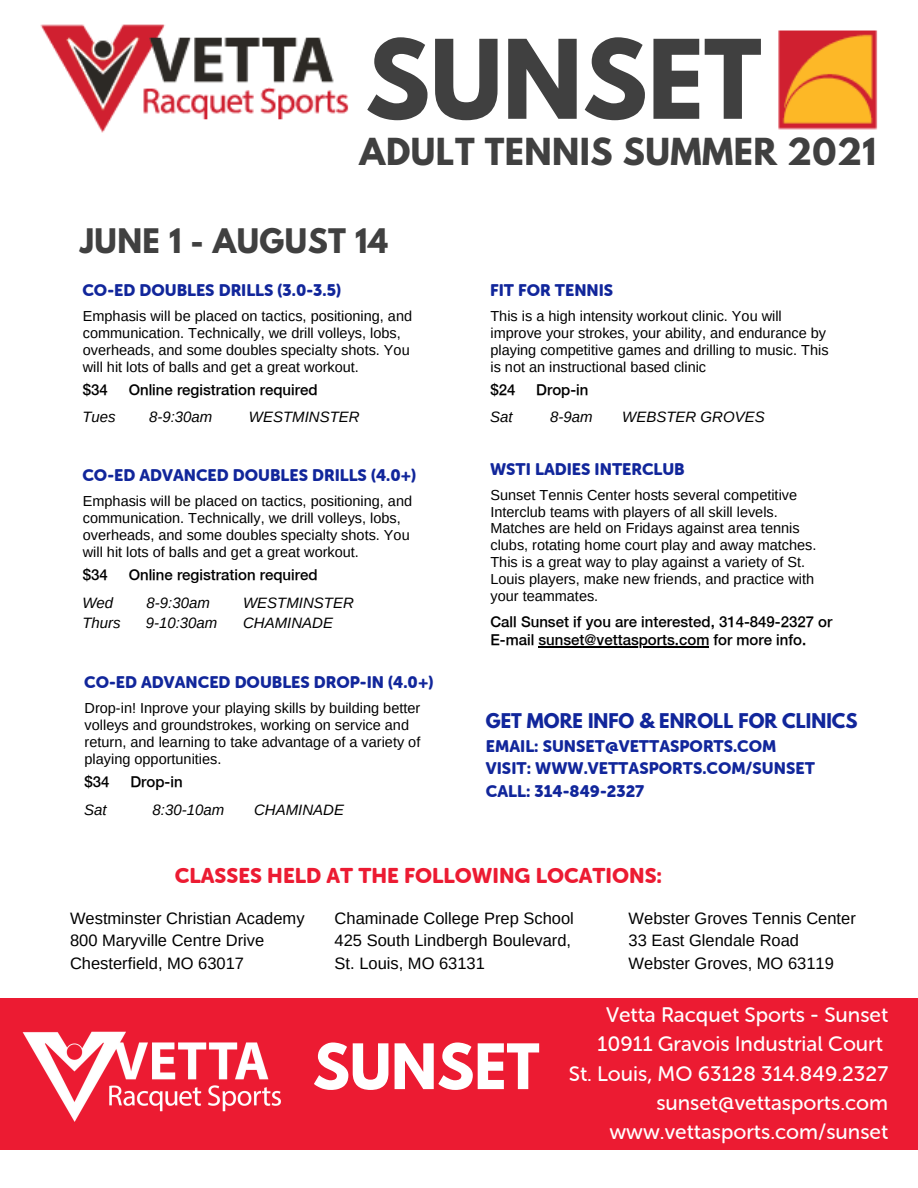
<style>
.page{position:relative;width:918px;height:1188px;background:#fff}
.page>*{position:absolute;margin:0;border:0;box-sizing:border-box;transform-origin:0 0}
.t1{font:700 97.05px "League Spartan";color:#404040}
.t2{font:700 55.5px "League Spartan";color:#fff}
.t3{font:700 33px "League Spartan";letter-spacing:.015em;color:#404040}
.t4{font:700 30px "League Spartan";letter-spacing:.015em;color:#404040}
.t5{font:21px "Museo Sans Rounded 500";color:#fff}
.t6{font:21px "Museo Sans Rounded 900";color:#ec1b32}
.t7{font:700 18px "League Spartan";color:#11269b}
.t8{font:16.5px "Arimo";color:#000}
.t9{font:16.5px "Museo Sans Rounded 900";color:#11269b}
.t10{font:500 15px/18px "Helvetica Neue";color:#000}
.t11{font:italic 15px "Arimo";color:#000}
.t12{font:14.55px/16.8px "Arimo";color:#000}
</style>
<div class="page">
<img style="left:40px;top:24px;width:838px;height:109px">
<hr style="left:539px;top:646px;width:170px;height:1px;background:#000">
<div style="left:0;top:998px;width:918px;height:152px;background:#ec1b32"></div>
<img style="left:22px;top:1031px;width:259px;height:91px">
<p class="t1" style="left:365px;top:31px;width:398px">SUNSET</p>
<p class="t3" style="left:360px;top:136px;width:518px">ADULT TENNIS SUMMER 2021</p>
<p class="t4" style="left:80px;top:226px;width:309px">JUNE 1 - AUGUST 14</p>
<p class="t9" style="left:82px;top:281px;width:260px">CO-ED DOUBLES DRILLS (3.0-3.5)</p>
<p class="t12" style="left:83px;top:307px;width:331px">Emphasis will be placed on tactics, positioning, and communication. Technically, we drill volleys, lobs,</p>
<p class="t12" style="left:83px;top:341px;width:328px">overheads, and some doubles specialty shots. You will hit lots of balls and get a great workout.</p>
<p class="t10" style="left:83px;top:380px;width:27px">$34</p>
<p class="t10" style="left:129px;top:380px;width:190px">Online registration required</p>
<p class="t11" style="left:82px;top:409px;width:35px">Tues</p>
<p class="t11" style="left:149px;top:409px;width:65px">8-9:30am</p>
<p class="t11" style="left:249px;top:409px;width:112px">WESTMINSTER</p>
<p class="t9" style="left:82px;top:466px;width:335px">CO-ED ADVANCED DOUBLES DRILLS (4.0+)</p>
<p class="t12" style="left:83px;top:493px;width:331px">Emphasis will be placed on tactics, positioning, and communication. Technically, we drill volleys, lobs,</p>
<p class="t12" style="left:83px;top:527px;width:328px">overheads, and some doubles specialty shots. You will hit lots of balls and get a great workout.</p>
<p class="t10" style="left:83px;top:566px;width:27px">$34</p>
<p class="t10" style="left:129px;top:566px;width:190px">Online registration required</p>
<p class="t11" style="left:82px;top:594px;width:32px">Wed</p>
<p class="t11" style="left:147px;top:594px;width:65px">8-9:30am</p>
<p class="t11" style="left:82px;top:615px;width:40px">Thurs</p>
<p class="t11" style="left:146px;top:615px;width:73px">9-10:30am</p>
<p class="t11" style="left:243px;top:594px;width:112px">WESTMINSTER</p>
<p class="t11" style="left:243px;top:615px;width:91px">CHAMINADE</p>
<p class="t9" style="left:84px;top:673px;width:351px">CO-ED ADVANCED DOUBLES DROP-IN (4.0+)</p>
<p class="t12" style="left:85px;top:700px;width:337px">Drop-in! Inprove your playing skills by building better volleys and groundstrokes, working on service and return, and learning to take advantage of a variety of playing opportunities.</p>
<p class="t10" style="left:85px;top:772px;width:27px">$34</p>
<p class="t10" style="left:130px;top:772px;width:54px">Drop-in</p>
<p class="t11" style="left:84px;top:801px;width:24px">Sat</p>
<p class="t11" style="left:153px;top:801px;width:73px">8:30-10am</p>
<p class="t11" style="left:254px;top:801px;width:91px">CHAMINADE</p>
<p class="t9" style="left:490px;top:281px;width:125px">FIT FOR TENNIS</p>
<p class="t12" style="left:490px;top:307px;width:340px">This is a high intensity workout clinic. You will improve your strokes, your ability, and endurance by playing competitive games and drilling to music. This is not an instructional based clinic</p>
<p class="t10" style="left:490px;top:380px;width:27px">$24</p>
<p class="t10" style="left:536px;top:380px;width:54px">Drop-in</p>
<p class="t11" style="left:490px;top:409px;width:24px">Sat</p>
<p class="t11" style="left:550px;top:409px;width:44px">8-9am</p>
<p class="t11" style="left:622px;top:409px;width:144px">WEBSTER GROVES</p>
<p class="t9" style="left:490px;top:459px;width:196px">WSTI LADIES INTERCLUB</p>
<p class="t12" style="left:490px;top:486px;width:328px">Sunset Tennis Center hosts several competitive Interclub teams with players of all skill levels.<br>Matches are held on Fridays against area tennis clubs, rotating home court play and away matches.<br>This is a great way to play against a variety of St.<br>Louis players, make new friends, and practice with your teammates.</p>
<p class="t10" style="left:490px;top:613px;width:343px">Call Sunset if you are interested, 314-849-2327 or<br>E-mail sunset@vettasports.com for more info.</p>
<p class="t7" style="left:486px;top:712px;width:373px">GET MORE INFO &amp; ENROLL FOR CLINICS</p>
<p class="t9" style="left:486px;top:737px;width:292px">EMAIL: SUNSET@VETTASPORTS.COM</p>
<p class="t9" style="left:486px;top:759px;width:330px">VISIT: WWW.VETTASPORTS.COM/SUNSET</p>
<p class="t9" style="left:486px;top:782px;width:160px">CALL: 314-849-2327</p>
<p class="t6" style="left:175px;top:864px;width:489px">CLASSES HELD AT THE FOLLOWING LOCATIONS:</p>
<p class="t8" style="left:629px;top:909px;width:229px">Webster Groves Tennis Center</p>
<p class="t8" style="left:629px;top:931px;width:172px">33 East Glendale Road</p>
<p class="t8" style="left:629px;top:954px;width:207px">Webster Groves, MO 63119</p>
<p class="t8" style="left:70px;top:909px;width:236px">Westminster Christian Academy</p>
<p class="t8" style="left:70px;top:931px;width:196px">800 Maryville Centre Drive</p>
<p class="t8" style="left:70px;top:954px;width:176px">Chesterfield, MO 63017</p>
<p class="t8" style="left:335px;top:909px;width:241px">Chaminade College Prep School</p>
<p class="t8" style="left:335px;top:931px;width:238px">425 South Lindbergh Boulevard,</p>
<p class="t8" style="left:335px;top:954px;width:152px">St. Louis, MO 63131</p>
<p class="t2" style="left:313px;top:1039px;width:228px">SUNSET</p>
<p class="t5" style="left:606px;top:1003px;width:284px">Vetta Racquet Sports - Sunset</p>
<p class="t5" style="left:598px;top:1033px;width:287px">10911 Gravois Industrial Court</p>
<p class="t5" style="left:569px;top:1062px;width:321px">St. Louis, MO 63128 314.849.2327</p>
<p class="t5" style="left:656px;top:1091px;width:233px">sunset@vettasports.com</p>
<p class="t5" style="left:609px;top:1120px;width:280px">www.vettasports.com/sunset</p>
</div>
